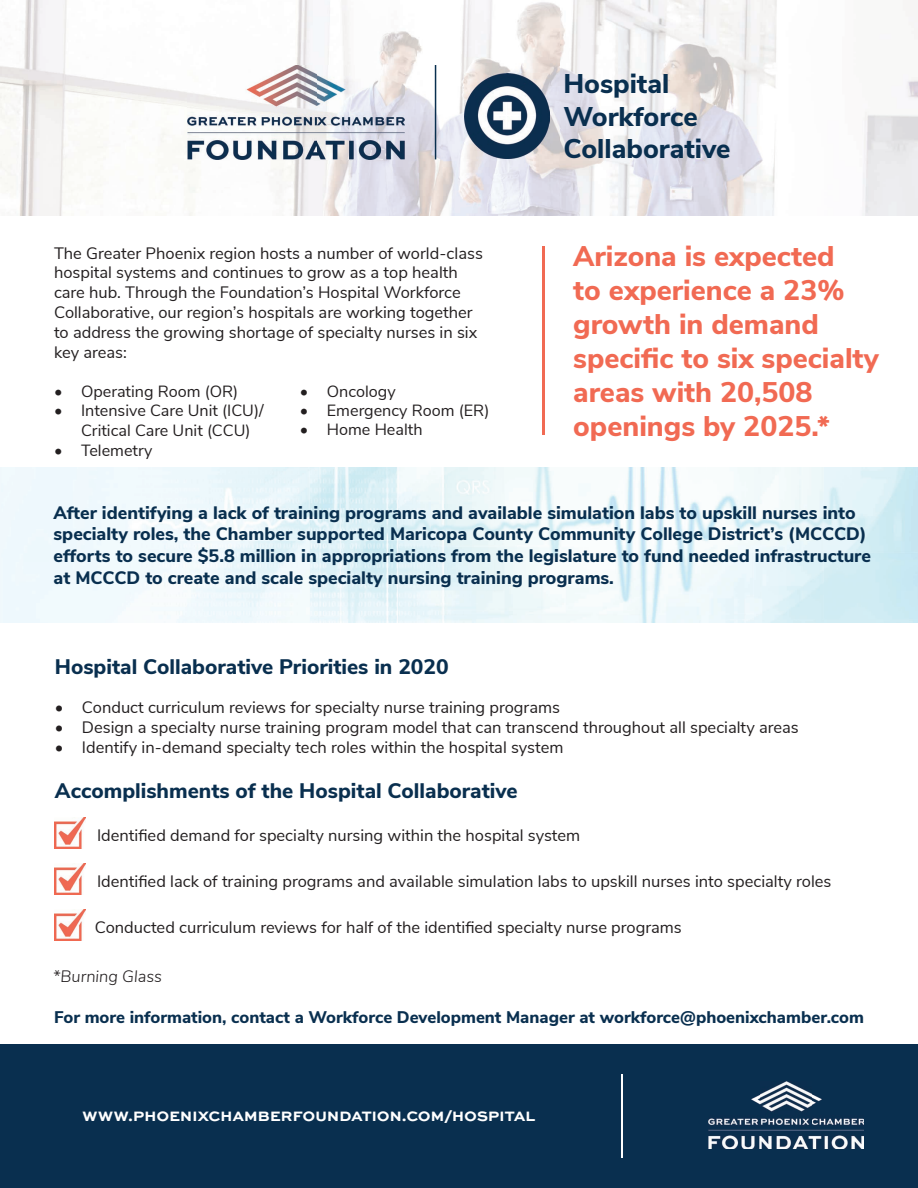
<style>
.page{position:relative;width:918px;height:1188px;background:#fff}
.page>*{position:absolute;margin:0;border:0;box-sizing:border-box;transform-origin:0 0}
.t1{font:800 28.35px/34px "Nunito Sans";color:#f16a53}
.t2{font:800 27px/32.4px "Nunito Sans";color:#092f4f}
.t3{font:800 21px "Nunito Sans";color:#092f4f}
.t4{font:800 18px/21.6px "Nunito Sans";color:#092f4f}
.t5{font:800 16.8px "Nunito Sans";color:#092f4f}
.t6{font:16.5px/19.8px "Nunito Sans";color:#231f20}
.t7{font:16.5px "Sweet Sans Bold SC";letter-spacing:-.025em;color:#fff}
.t8{font:italic 300 16.5px "Nunito Sans";color:#231f20}
.t9{font:16.2px/19.5px "Nunito Sans";color:#231f20}
</style>
<div class="page">
<div style="left:0;top:1044px;width:918px;height:144px;background:#092f4f"></div>
<hr style="left:622px;top:1074px;width:1px;height:84px;background:#fff">
<img style="left:709px;top:1081px;width:155px;height:68px">
<img style="left:0;top:0;width:188px;height:129px">
<img style="left:296px;top:0;width:265px;height:86px">
<img style="left:561px;top:0;width:357px;height:216px">
<img style="left:357px;top:86px;width:204px;height:130px">
<img style="left:0;top:129px;width:357px;height:87px">
<img style="left:0;top:468px;width:918px;height:154px">
<img style="left:55px;top:818px;width:31px;height:31px">
<img style="left:55px;top:909px;width:31px;height:31px">
<img style="left:55px;top:864px;width:31px;height:30px">
<hr style="left:542px;top:246px;width:3px;height:189px;background:#f16a53">
<img style="left:188px;top:65px;width:217px;height:94px">
<img style="left:465px;top:74px;width:85px;height:85px">
<hr style="left:435px;top:65px;width:1px;height:94px;background:#092f4f">
<p class="t6" style="left:54px;top:242px;width:430px">The Greater Phoenix region hosts a number of world-class hospital systems and continues to grow as a top health care hub. Through the Foundation’s Hospital Workforce Collaborative, our region’s hospitals are working together to address the growing shortage of specialty nurses in six key areas:</p>
<p class="t9" style="left:54px;top:381px;width:186px">• Operating Room (OR)</p>
<p class="t9" style="left:81px;top:400px;width:184px;text-indent:-27px">• Intensive Care Unit (ICU)/<br>Critical Care Unit (CCU)</p>
<p class="t9" style="left:54px;top:439px;width:100px">• Telemetry</p>
<p class="t9" style="left:300px;top:380px;width:97px">• Oncology</p>
<p class="t9" style="left:300px;top:400px;width:191px">• Emergency Room (ER)</p>
<p class="t9" style="left:300px;top:419px;width:124px">• Home Health</p>
<h2 class="t2" style="left:563px;top:66px;width:169px">Hospital<br>Workforce<br>Collaborative</h2>
<h1 class="t1" style="left:573px;top:237px;width:307px">Arizona is expected<br>to experience a 23% growth in demand specific to six specialty areas with 20,508 openings by 2025.*</h1>
<p class="t4" style="left:54px;top:501px;width:819px">After identifying a lack of training programs and available simulation labs to upskill nurses into specialty roles, the Chamber supported Maricopa County Community College District’s (MCCCD) efforts to secure $5.8 million in appropriations from the legislature to fund needed infrastructure at MCCCD to create and scale specialty nursing training programs.</p>
<p class="t3" style="left:55px;top:651px;width:395px">Hospital Collaborative Priorities in 2020</p>
<p class="t6" style="left:55px;top:697px;width:507px">• Conduct curriculum reviews for specialty nurse training programs</p>
<p class="t6" style="left:55px;top:716px;width:745px">• Design a specialty nurse training program model that can transcend throughout all specialty areas</p>
<p class="t6" style="left:55px;top:736px;width:510px">• Identify in-demand specialty tech roles within the hospital system</p>
<p class="t3" style="left:55px;top:775px;width:464px">Accomplishments of the Hospital Collaborative</p>
<p class="t6" style="left:97px;top:825px;width:485px">Identified demand for specialty nursing within the hospital system</p>
<p class="t6" style="left:97px;top:871px;width:736px">Identified lack of training programs and available simulation labs to upskill nurses into specialty roles</p>
<p class="t6" style="left:95px;top:916px;width:589px">Conducted curriculum reviews for half of the identified specialty nurse programs</p>
<p class="t8" style="left:53px;top:965px;width:111px">*Burning Glass</p>
<p class="t5" style="left:54px;top:1005px;width:811px">For more information, contact a Workforce Development Manager at workforce@phoenixchamber.com</p>
<p class="t7" style="left:82px;top:1106px;width:455px">www.phoenixchamberfoundation.com/hospital</p>
</div>
